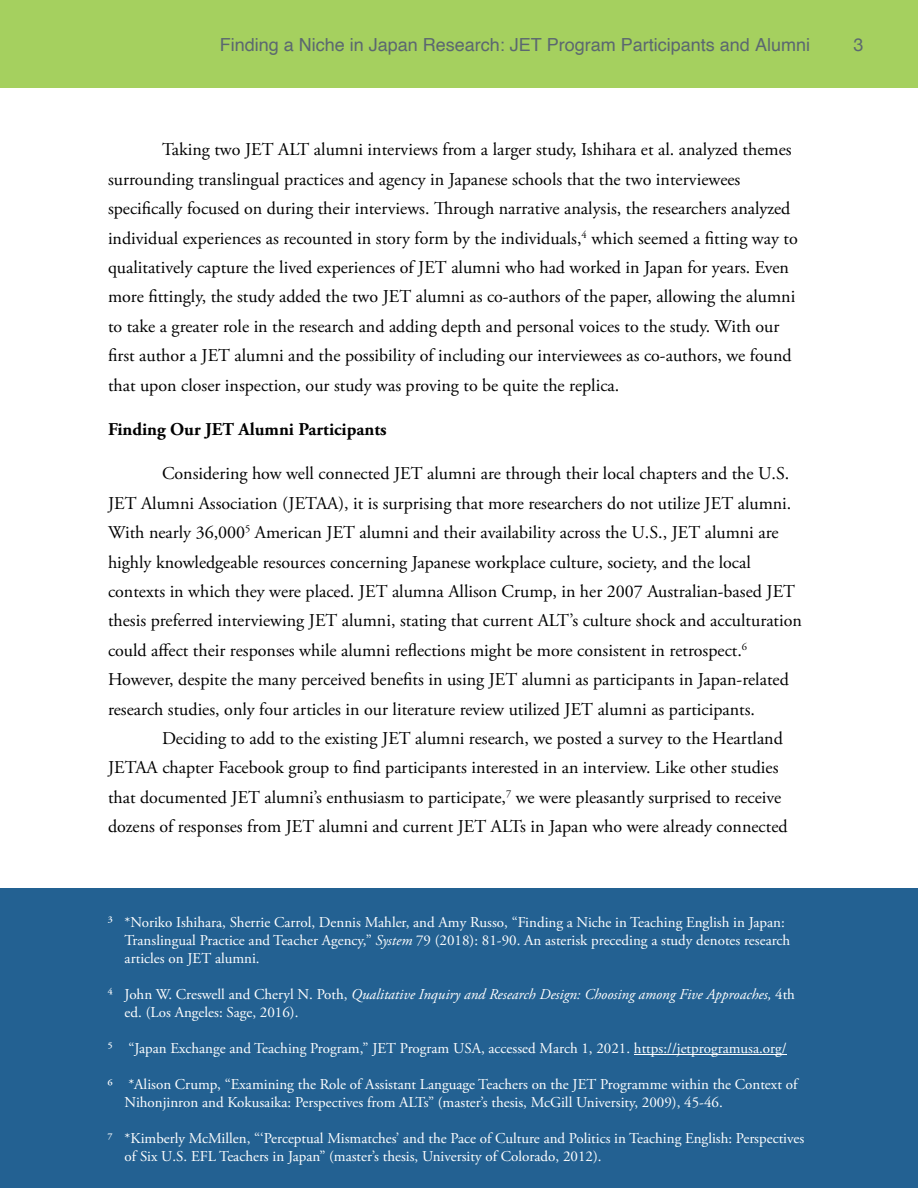
<style>
.page{position:relative;width:918px;height:1188px;background:#fff}
.page>*{position:absolute;margin:0;border:0;box-sizing:border-box;transform-origin:0 0}
.t1{font:18px/29.4px "Adobe Garamond Pro";color:#000}
.t2{font:18px "Helvetica";color:#5b6770}
.t3{font:700 18px "Adobe Garamond Pro";color:#000}
.t4{font:18px "Helvetica Neue";color:#5b6770}
.t5{font:15px/18px "Adobe Garamond Pro";color:#fff}
.t6{font:italic 15px/18px "Adobe Garamond Pro";color:#fff}
.s1{font-style:italic}
.s2{font-style:normal}
</style>
<div class="page">
<div style="left:0;top:0;width:918px;height:88px;background:#a5d05f"></div>
<div style="left:0;top:888px;width:918px;height:300px;background:#236192"></div>
<hr style="left:634px;top:1054px;width:153px;height:1px;background:#fff">
<p class="t2" style="left:220px;top:38px;width:592px">Finding a Niche in Japan Research: JET Program Participants and Alumni</p>
<p class="t4" style="left:854px;top:34px;width:12px">3</p>
<p class="t1" style="left:108px;top:137px;width:691px;text-indent:54px">Taking two JET ALT alumni interviews from a larger study, Ishihara et al. analyzed themes surrounding translingual practices and agency in Japanese schools that the two interviewees specifically focused on during their interviews. Through narrative analysis, the researchers analyzed individual experiences as recounted in story form by the individuals,<sup>4</sup> which seemed a fitting way to qualitatively capture the lived experiences of JET alumni who had worked in Japan for years. Even more fittingly, the study added the two JET alumni as co-authors of the paper, allowing the alumni to take a greater role in the research and adding depth and personal voices to the study. With our first author a JET alumni and the possibility of including our interviewees as co-authors, we found that upon closer inspection, our study was proving to be quite the replica.</p>
<p class="t3" style="left:108px;top:422px;width:280px">Finding Our JET Alumni Participants</p>
<p class="t1" style="left:108px;top:461px;width:695px;text-indent:54px">Considering how well connected JET alumni are through their local chapters and the U.S.<br>JET Alumni Association (JETAA), it is surprising that more researchers do not utilize JET alumni.<br>With nearly 36,000<sup>5</sup> American JET alumni and their availability across the U.S., JET alumni are highly knowledgeable resources concerning Japanese workplace culture, society, and the local contexts in which they were placed. JET alumna Allison Crump, in her 2007 Australian-based JET thesis preferred interviewing JET alumni, stating that current ALT’s culture shock and acculturation could affect their responses while alumni reflections might be more consistent in retrospect.<sup>6<br></sup>However, despite the many perceived benefits in using JET alumni as participants in Japan-related research studies, only four articles in our literature review utilized JET alumni as participants.</p>
<p class="t1" style="left:108px;top:725px;width:681px;text-indent:54px">Deciding to add to the existing JET alumni research, we posted a survey to the Heartland JETAA chapter Facebook group to find participants interested in an interview. Like other studies that documented JET alumni’s enthusiasm to participate,<sup>7</sup> we were pleasantly surprised to receive dozens of responses from JET alumni and current JET ALTs in Japan who were already connected</p>
<p class="t5" style="left:125px;top:914px;width:667px;text-indent:-17px">3 *Noriko Ishihara, Sherrie Carrol, Dennis Mahler, and Amy Russo, “Finding a Niche in Teaching English in Japan:<br>Translingual Practice and Teacher Agency,” <span class="s1">System</span> 79 (2018): 81-90. An asterisk preceding a study denotes research articles on JET alumni.</p>
<p class="t6" style="left:125px;top:986px;width:672px"><span class="s2">John W. Creswell and Cheryl N. Poth,</span> Qualitative Inquiry and Research Design: Choosing among Five Approaches, <span class="s2">4th ed. (Los Angeles: Sage, 2016).</span></p>
<p class="t5" style="left:128px;top:1040px;width:660px">“Japan Exchange and Teaching Program,” JET Program USA, accessed March 1, 2021. https://jetprogramusa.org/</p>
<p class="t5" style="left:125px;top:1076px;width:674px">*Alison Crump, “Examining the Role of Assistant Language Teachers on the JET Programme within the Context of<br>Nihonjinron and Kokusaika: Perspectives from ALTs” (master’s thesis, McGill University, 2009), 45-46.</p>
<p class="t5" style="left:125px;top:1130px;width:681px">*Kimberly McMillen, “‘Perceptual Mismatches’ and the Pace of Culture and Politics in Teaching English: Perspectives of Six U.S. EFL Teachers in Japan” (master’s thesis, University of Colorado, 2012).</p>
<p class="t5" style="left:108px;top:986px;width:7px">4</p>
<p class="t5" style="left:108px;top:1040px;width:7px">5</p>
<p class="t5" style="left:108px;top:1076px;width:7px">6</p>
<p class="t5" style="left:108px;top:1130px;width:7px">7</p>
</div>
